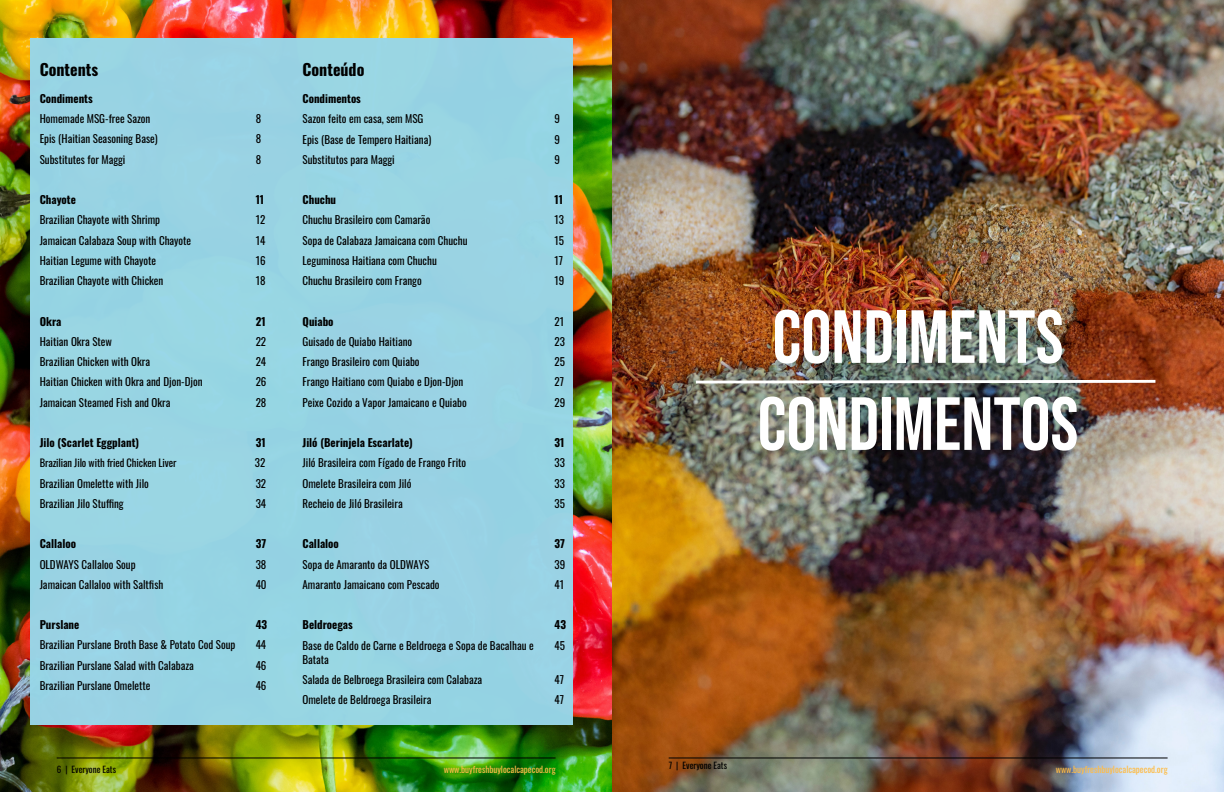
<style>
.page{position:relative;width:1224px;height:792px;background:#fff}
.page>*{position:absolute;margin:0;border:0;box-sizing:border-box;transform-origin:0 0}
.t1{font:75.1px/87px "Bebas Neue";color:#fff}
.t2{font:700 16px "Oswald";color:#000}
.t3{font:11px/20.2px "Oswald";color:#000}
.t4{font:700 11px "Oswald";color:#000}
.t5{font:10.5px "Oswald";letter-spacing:-.01em;color:#000}
.t6{font:9px "Oswald";color:#fdbc48}
.t7{font:9px "Oswald";color:#000}
</style>
<div class="page">
<img style="left:612px;top:0;width:612px;height:792px">
<img style="left:693px;top:378px;width:465px;height:7px">
<img style="left:0;top:0;width:612px;height:792px">
<div style="left:30px;top:39px;width:542px;height:686px;background:#98d7e9"></div>
<hr style="left:669px;top:758px;width:499px;height:1px;background:#000">
<hr style="left:57px;top:758px;width:499px;height:1px;background:#000">
<h2 class="t2" style="left:40px;top:61px;width:60px">Contents</h2>
<p class="t4" style="left:40px;top:93px;width:55px">Condiments</p>
<p class="t3" style="left:40px;top:108px;width:112px">Homemade MSG-free Sazon</p>
<p class="t3" style="left:256px;top:108px;width:7px">8</p>
<p class="t3" style="left:40px;top:128px;width:119px">Epis (Haitian Seasoning Base)</p>
<p class="t3" style="left:256px;top:128px;width:7px">8</p>
<p class="t3" style="left:40px;top:148px;width:87px">Substitutes for Maggi</p>
<p class="t3" style="left:256px;top:148px;width:7px">8</p>
<p class="t4" style="left:40px;top:194px;width:38px">Chayote</p>
<p class="t4" style="left:256px;top:194px;width:10px">11</p>
<p class="t3" style="left:40px;top:209px;width:122px">Brazilian Chayote with Shrimp</p>
<p class="t3" style="left:256px;top:209px;width:11px">12</p>
<p class="t3" style="left:40px;top:229px;width:153px">Jamaican Calabaza Soup with Chayote</p>
<p class="t3" style="left:256px;top:229px;width:11px">14</p>
<p class="t3" style="left:40px;top:249px;width:118px">Haitian Legume with Chayote</p>
<p class="t3" style="left:256px;top:249px;width:11px">16</p>
<p class="t3" style="left:40px;top:270px;width:125px">Brazilian Chayote with Chicken</p>
<p class="t3" style="left:256px;top:270px;width:11px">18</p>
<p class="t4" style="left:40px;top:315px;width:23px">Okra</p>
<p class="t4" style="left:256px;top:315px;width:11px">21</p>
<p class="t3" style="left:40px;top:330px;width:74px">Haitian Okra Stew</p>
<p class="t3" style="left:256px;top:330px;width:12px">22</p>
<p class="t3" style="left:40px;top:350px;width:112px">Brazilian Chicken with Okra</p>
<p class="t3" style="left:256px;top:350px;width:12px">24</p>
<p class="t3" style="left:40px;top:371px;width:164px">Haitian Chicken with Okra and Djon-Djon</p>
<p class="t3" style="left:256px;top:371px;width:12px">26</p>
<p class="t3" style="left:40px;top:391px;width:132px">Jamaican Steamed Fish and Okra</p>
<p class="t3" style="left:256px;top:391px;width:12px">28</p>
<p class="t4" style="left:40px;top:437px;width:101px">Jilo (Scarlet Eggplant)</p>
<p class="t4" style="left:256px;top:437px;width:11px">31</p>
<p class="t5" style="left:40px;top:454px;width:138px">Brazilian Jilo with fried Chicken Liver</p>
<p class="t3" style="left:255px;top:452px;width:12px">32</p>
<p class="t3" style="left:40px;top:472px;width:111px">Brazilian Omelette with Jilo</p>
<p class="t3" style="left:256px;top:472px;width:12px">32</p>
<p class="t3" style="left:40px;top:492px;width:86px">Brazilian Jilo Stuffing</p>
<p class="t3" style="left:256px;top:492px;width:12px">34</p>
<p class="t4" style="left:40px;top:538px;width:38px">Callaloo</p>
<p class="t4" style="left:256px;top:538px;width:12px">37</p>
<p class="t3" style="left:40px;top:553px;width:98px">OLDWAYS Callaloo Soup</p>
<p class="t3" style="left:256px;top:553px;width:12px">38</p>
<p class="t3" style="left:40px;top:573px;width:125px">Jamaican Callaloo with Saltfish</p>
<p class="t3" style="left:256px;top:573px;width:12px">40</p>
<p class="t4" style="left:40px;top:619px;width:41px">Purslane</p>
<p class="t4" style="left:256px;top:619px;width:13px">43</p>
<p class="t3" style="left:40px;top:634px;width:197px">Brazilian Purslane Broth Base &amp; Potato Cod Soup</p>
<p class="t3" style="left:256px;top:634px;width:12px">44</p>
<p class="t3" style="left:40px;top:654px;width:156px">Brazilian Purslane Salad with Calabaza</p>
<p class="t3" style="left:256px;top:654px;width:12px">46</p>
<p class="t3" style="left:40px;top:674px;width:112px">Brazilian Purslane Omelette</p>
<p class="t3" style="left:256px;top:674px;width:12px">46</p>
<h2 class="t2" style="left:303px;top:61px;width:63px">Conteúdo</h2>
<p class="t4" style="left:303px;top:93px;width:60px">Condimentos</p>
<p class="t3" style="left:303px;top:108px;width:122px">Sazon feito em casa, sem MSG</p>
<p class="t3" style="left:555px;top:108px;width:7px">9</p>
<p class="t3" style="left:303px;top:128px;width:130px">Epis (Base de Tempero Haitiana)</p>
<p class="t3" style="left:555px;top:128px;width:7px">9</p>
<p class="t3" style="left:303px;top:148px;width:94px">Substitutos para Maggi</p>
<p class="t3" style="left:555px;top:148px;width:7px">9</p>
<p class="t4" style="left:303px;top:194px;width:35px">Chuchu</p>
<p class="t4" style="left:555px;top:194px;width:10px">11</p>
<p class="t3" style="left:303px;top:209px;width:129px">Chuchu Brasileiro com Camarão</p>
<p class="t3" style="left:555px;top:209px;width:11px">13</p>
<p class="t3" style="left:303px;top:229px;width:166px">Sopa de Calabaza Jamaicana com Chuchu</p>
<p class="t3" style="left:555px;top:229px;width:11px">15</p>
<p class="t3" style="left:303px;top:249px;width:136px">Leguminosa Haitiana com Chuchu</p>
<p class="t3" style="left:555px;top:249px;width:10px">17</p>
<p class="t3" style="left:303px;top:270px;width:121px">Chuchu Brasileiro com Frango</p>
<p class="t3" style="left:555px;top:270px;width:11px">19</p>
<p class="t4" style="left:303px;top:315px;width:33px">Quiabo</p>
<p class="t3" style="left:555px;top:310px;width:11px">21</p>
<p class="t3" style="left:303px;top:330px;width:111px">Guisado de Quiabo Haitiano</p>
<p class="t3" style="left:555px;top:330px;width:12px">23</p>
<p class="t3" style="left:303px;top:350px;width:119px">Frango Brasileiro com Quiabo</p>
<p class="t3" style="left:555px;top:350px;width:12px">25</p>
<p class="t3" style="left:303px;top:371px;width:162px">Frango Haitiano com Quiabo e Djon-Djon</p>
<p class="t3" style="left:555px;top:371px;width:11px">27</p>
<p class="t3" style="left:303px;top:391px;width:166px">Peixe Cozido a Vapor Jamaicano e Quiabo</p>
<p class="t3" style="left:555px;top:391px;width:12px">29</p>
<p class="t4" style="left:303px;top:437px;width:112px">Jiló (Berinjela Escarlate)</p>
<p class="t4" style="left:555px;top:437px;width:11px">31</p>
<p class="t3" style="left:303px;top:452px;width:165px">Jiló Brasileira com Fígado de Frango Frito</p>
<p class="t3" style="left:555px;top:452px;width:12px">33</p>
<p class="t3" style="left:303px;top:472px;width:110px">Omelete Brasileira com Jiló</p>
<p class="t3" style="left:555px;top:472px;width:12px">33</p>
<p class="t3" style="left:303px;top:492px;width:102px">Recheio de Jiló Brasileira</p>
<p class="t3" style="left:555px;top:492px;width:12px">35</p>
<p class="t4" style="left:303px;top:538px;width:38px">Callaloo</p>
<p class="t4" style="left:555px;top:538px;width:12px">37</p>
<p class="t3" style="left:303px;top:553px;width:128px">Sopa de Amaranto da OLDWAYS</p>
<p class="t3" style="left:555px;top:553px;width:12px">39</p>
<p class="t3" style="left:303px;top:573px;width:139px">Amaranto Jamaicano com Pescado</p>
<p class="t3" style="left:555px;top:573px;width:11px">41</p>
<p class="t4" style="left:303px;top:619px;width:52px">Beldroegas</p>
<p class="t4" style="left:555px;top:619px;width:13px">43</p>
<p class="t3" style="left:303px;top:634px;width:233px">Base de Caldo de Carne e Beldroega e Sopa de Bacalhau e</p>
<p class="t3" style="left:555px;top:634px;width:12px">45</p>
<p class="t3" style="left:303px;top:648px;width:181px">Batata<br>Salada de Belbroega Brasileira com Calabaza</p>
<p class="t3" style="left:555px;top:668px;width:11px">47</p>
<p class="t3" style="left:303px;top:688px;width:130px">Omelete de Beldroega Brasileira</p>
<p class="t3" style="left:555px;top:688px;width:11px">47</p>
<h1 class="t1" style="left:758px;top:293px;width:322px">CONDIMENTS<br>CONDIMENTOS</h1>
<p class="t7" style="left:57px;top:762px;width:61px">6 | Everyone Eats</p>
<p class="t7" style="left:669px;top:757px;width:60px">7 | Everyone Eats</p>
<p class="t6" style="left:444px;top:762px;width:113px">www.buyfreshbuylocalcapecod.org</p>
<p class="t6" style="left:1056px;top:762px;width:113px">www.buyfreshbuylocalcapecod.org</p>
</div>
